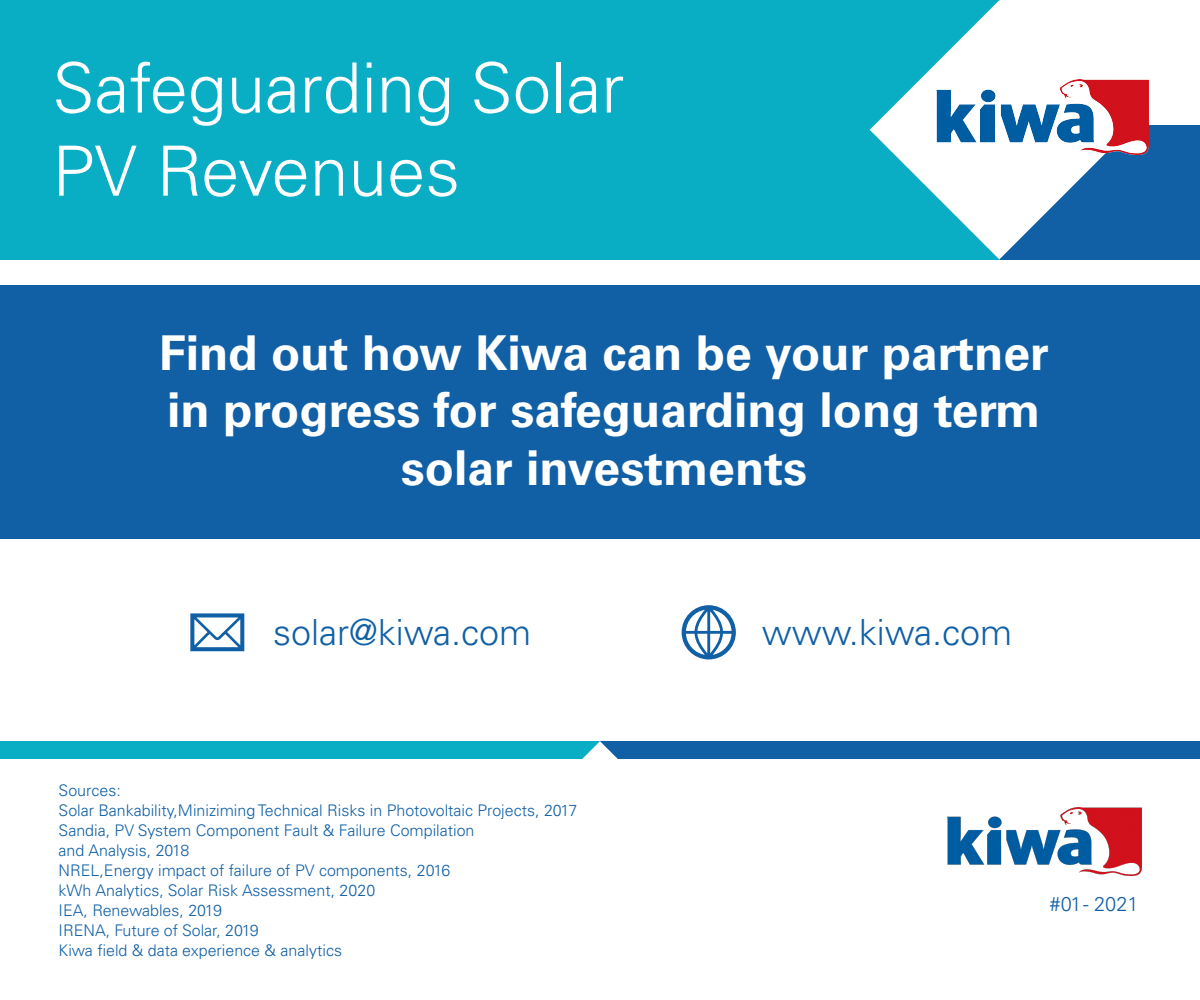
<style>
.page{position:relative;width:1200px;height:1000px;background:#fff}
.page>*{position:absolute;margin:0;border:0;box-sizing:border-box;transform-origin:0 0}
.t1{font:300 69.2px/83.2px "Univers LT Pro 45";color:#fff}
.t2{font:700 48px/57.6px "Univers LT Pro 65";color:#fff;text-align:center}
.t3{font:300 36px "Univers LT Pro 45";color:#1160a6}
.t4{font:300 20px "Univers LT Pro 45";color:#1160a6}
.t5{font:300 16px/20px "Univers LT Pro 45";color:#1160a6}
</style>
<div class="page">
<div style="left:999px;top:125px;width:201px;height:134px;background:#1160a6"></div>
<div style="left:0;top:0;width:999px;height:259px;background:#09aec5"></div>
<svg style="left:870px;top:0;width:259px;height:259px;fill:#fff"></svg>
<svg style="left:1105px;top:155px;width:24px;height:2px"></svg>
<img style="left:936px;top:80px;width:213px;height:75px">
<div style="left:0;top:285px;width:1200px;height:254px;background:#1160a6"></div>
<div style="left:0;top:741px;width:600px;height:18px;background:#09aec5"></div>
<div style="left:600px;top:741px;width:600px;height:18px;background:#1160a6"></div>
<svg style="left:582px;top:741px;width:36px;height:18px"></svg>
<svg style="left:190px;top:613px;width:54px;height:38px"></svg>
<svg style="left:682px;top:605px;width:54px;height:54px"></svg>
<img style="left:948px;top:807px;width:194px;height:69px">
<h1 class="t1" style="left:52px;top:45px;width:574px">Safeguarding Solar<br>PV Revenues</h1>
<h2 class="t2" style="left:159px;top:322px;width:891px">Find out how Kiwa can be your partner in progress for safeguarding long term solar investments</h2>
<h3 class="t3" style="left:273px;top:609px;width:260px">solar@kiwa.com</h3>
<h3 class="t3" style="left:762px;top:609px;width:252px">www.kiwa.com</h3>
<p class="t5" style="left:59px;top:780px;width:520px">Sources:<br>Solar Bankability,Miniziming Technical Risks in Photovoltaic Projects, 2017<br>Sandia, PV System Component Fault &amp; Failure Compilation<br>and Analysis, 2018<br>NREL,Energy impact of failure of PV components, 2016<br>kWh Analytics, Solar Risk Assessment, 2020<br>IEA, Renewables, 2019<br>IRENA, Future of Solar, 2019<br>Kiwa field &amp; data experience &amp; analytics</p>
<p class="t4" style="left:1050px;top:891px;width:91px">#01 - 2021</p>
</div>
